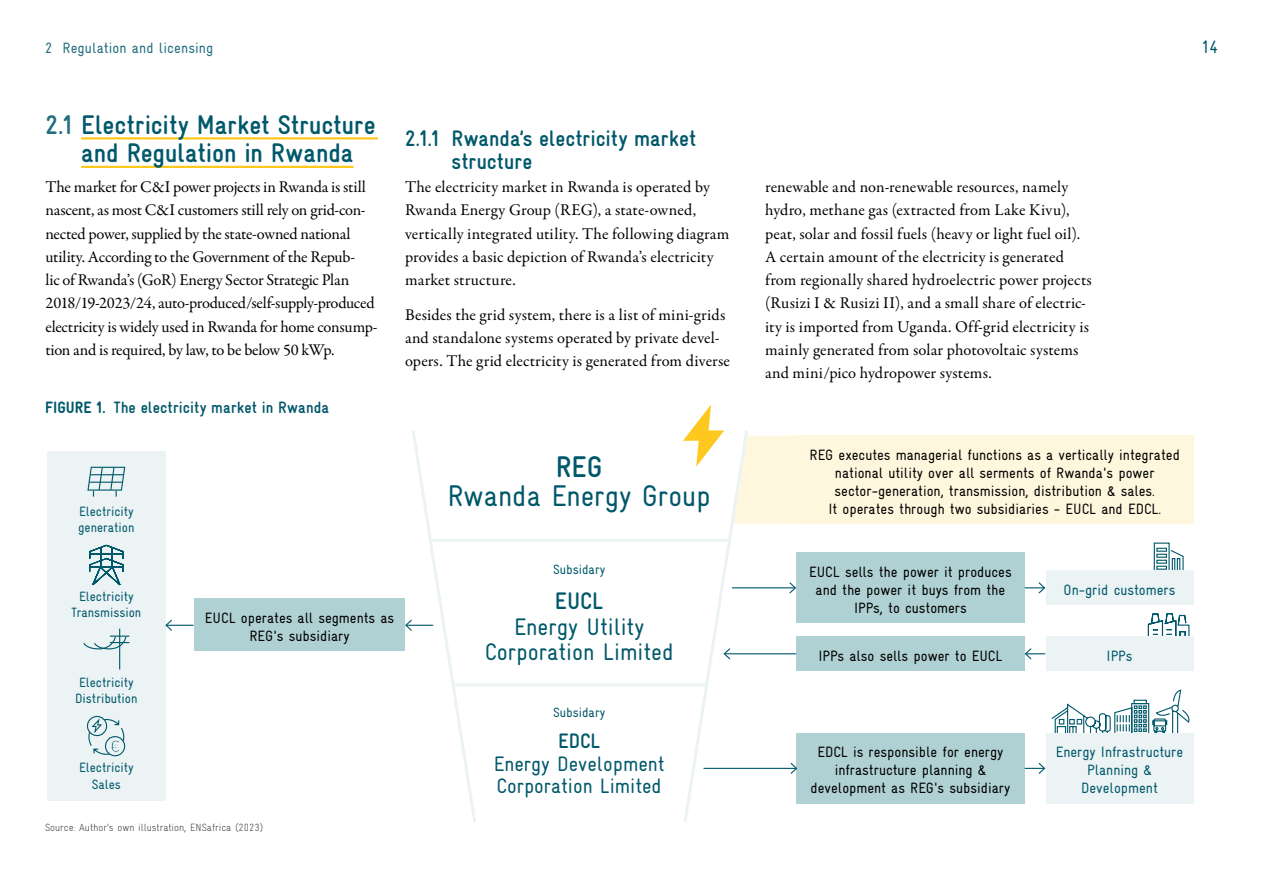
<style>
.page{position:relative;width:1263px;height:893px;background:#fff}
.page>*{position:absolute;margin:0;border:0;box-sizing:border-box;transform-origin:0 0}
.t1{font:30px/28.5px "Gravur Condensed Pro";color:#00586b;text-align:center}
.H3_1_1{font:700 27px/28.5px "Gravur Condensed Pro";color:#00586b;text-align:center}
.t2{font:24px/25.5px "Gravur Condensed Pro";color:#00586b;text-align:center}
.H4_1_1_1{font:700 22.5px/23.2px "Gravur Condensed Pro";letter-spacing:.005em;color:#00586b}
.t3{font:21px/22.5px "Gravur Condensed Pro";color:#00586b;text-align:center}
.t4{font:18px "Gravur Condensed Pro";color:#00586b}
.Fließtext{font:16.5px/23.2px "Garamond Premr Pro";color:#000}
.Fließtext-2{font:16.5px/23.2px "Garamond Premr Pro";letter-spacing:-.02em;color:#000}
.Figure{font:700 16.5px "Gravur Condensed Pro";letter-spacing:.01em;color:#00586b}
.t5{font:15px/18px "Gravur Condensed Pro";color:#000;text-align:center}
.t6{font:15px/18px "Gravur Condensed Pro";color:#00586b;text-align:center}
.t7{font:15px "Gravur Condensed Pro";letter-spacing:.01em;color:#216e7e}
.t8{font:13.5px/16.2px "Gravur Condensed Pro";color:#00586b;text-align:center}
.Source{font:300 10.5px "Gravur Condensed Pro";color:#333}
.s1{color:#216e7e}
.s2{font-weight:900}
.s3{font-weight:700}
</style>
<div class="page">
<hr style="left:81px;top:137px;width:297px;height:3px;background:#ffc81e">
<hr style="left:81px;top:166px;width:273px;height:2px;background:#ffc81e">
<svg style="left:1051px;top:690px;width:139px;height:43px"></svg>
<svg style="left:1149px;top:542px;width:39px;height:29px"></svg>
<svg style="left:1147px;top:613px;width:43px;height:24px"></svg>
<div style="left:796px;top:436px;width:397px;height:88px;background:#fff7dd"></div>
<div style="left:194px;top:598px;width:211px;height:53px;background:#b0d1d4"></div>
<div style="left:796px;top:553px;width:229px;height:70px;background:#b0d1d4"></div>
<div style="left:796px;top:637px;width:229px;height:34px;background:#b0d1d4"></div>
<div style="left:796px;top:733px;width:229px;height:71px;background:#b0d1d4"></div>
<div style="left:47px;top:452px;width:119px;height:349px;background:#ebf3f4"></div>
<svg style="left:165px;top:619px;width:29px;height:12px"></svg>
<hr style="left:455px;top:683px;width:252px;height:3px;background:#ebf3f4">
<hr style="left:429px;top:539px;width:300px;height:3px;background:#ebf3f4">
<div style="left:1045px;top:637px;width:148px;height:34px;background:#ebf3f4"></div>
<div style="left:1045px;top:733px;width:148px;height:71px;background:#ebf3f4"></div>
<div style="left:1045px;top:571px;width:148px;height:34px;background:#ebf3f4"></div>
<svg style="left:683px;top:404px;width:156px;height:418px"></svg>
<svg style="left:405px;top:431px;width:71px;height:391px"></svg>
<svg style="left:1025px;top:581px;width:21px;height:14px"></svg>
<svg style="left:1024px;top:648px;width:21px;height:12px"></svg>
<svg style="left:1025px;top:762px;width:21px;height:13px"></svg>
<svg style="left:87px;top:466px;width:39px;height:31px"></svg>
<hr style="left:119px;top:629px;width:1px;height:40px;background:#00586b">
<svg style="left:83px;top:636px;width:46px;height:14px"></svg>
<svg style="left:89px;top:544px;width:35px;height:42px"></svg>
<div style="left:106px;top:737px;width:19px;height:19px;background:#4d8b98;border-radius:50%"></div>
<div style="left:105px;top:736px;width:20px;height:20px;border:1px solid #00586b;border-radius:50%"></div>
<div style="left:87px;top:716px;width:20px;height:20px;border:1px solid #00586b;border-radius:50%"></div>
<svg style="left:88px;top:716px;width:37px;height:39px"></svg>
<p class="t7" style="left:45px;top:39px;width:170px">2 Regulation and licensing</p>
<h3 class="H3_1_1" style="left:46px;top:111px;width:332px"><span class="s1">2.1</span> Electricity Market Structure and Regulation in Rwanda</h3>
<p class="Fließtext-2" style="left:46px;top:176px;width:334px">The market for C&amp;I power projects in Rwanda is still nascent, as most C&amp;I customers still rely on grid-con&shy;nected power, supplied by the state-owned national utility. According to the Government of the Repub-<br>lic of Rwanda’s (GoR) Energy Sector Strategic Plan 2018/19-2023/24, auto-produced/self-supply-produced electricity is widely used in Rwanda for home consump&shy;tion and is required, by law, to be below 50 kWp.</p>
<p class="Figure" style="left:45px;top:398px;width:286px"><span class="s2">FIGURE 1.</span> The electricity market in Rwanda</p>
<h4 class="H4_1_1_1" style="left:451px;top:126px;width:246px;text-indent:-46px">2.1.1 Rwanda’s electricity market structure</h4>
<p class="Fließtext" style="left:405px;top:176px;width:326px">The electricity market in Rwanda is operated by Rwanda Energy Group (REG), a state-owned, vertically integrated utility. The following diagram provides a basic depiction of Rwanda’s electricity market structure.</p>
<p class="Fließtext" style="left:405px;top:303px;width:326px">Besides the grid system, there is a list of mini-grids and standalone systems operated by private devel&shy;opers. The grid electricity is generated from diverse</p>
<p class="t8" style="left:78px;top:503px;width:58px;text-align:left">Electricity generation</p>
<p class="t8" style="left:71px;top:589px;width:71px">Electricity<br>Transmission</p>
<p class="t8" style="left:75px;top:674px;width:64px;text-align:left">Electricity<br>Distribution</p>
<p class="t8" style="left:79px;top:760px;width:56px">Electricity<br>Sales</p>
<p class="t5" style="left:205px;top:608px;width:191px">EUCL operates all segments as<br>REG's subsidiary</p>
<p class="Source" style="left:45px;top:822px;width:220px">Source: Author’s own illustration, ENSafrica (2023)</p>
<p class="t1" style="left:448px;top:453px;width:265px"><span class="s3">REG<br></span>Rwanda Energy Group</p>
<p class="t8" style="left:553px;top:561px;width:54px">Subsidary</p>
<p class="t2" style="left:485px;top:588px;width:190px"><span class="s3">EUCL<br></span>Energy Utility<br>Corporation Limited</p>
<p class="t8" style="left:553px;top:704px;width:54px">Subsidary</p>
<p class="t3" style="left:494px;top:730px;width:172px"><span class="s3">EDCL<br></span>Energy Development<br>Corporation Limited</p>
<p class="t4" style="left:1201px;top:36px;width:18px">14</p>
<p class="Fließtext" style="left:765px;top:176px;width:328px">renewable and non-renewable resources, namely hydro, methane gas (extracted from Lake Kivu), peat, solar and fossil fuels (heavy or light fuel oil).<br>A certain amount of the electricity is generated from regionally shared hydroelectric power projects (Rusizi I &amp; Rusizi II), and a small share of electric&shy;ity is imported from Uganda. Off-grid electricity is mainly generated from solar photovoltaic systems and mini/pico hydropower systems.</p>
<p class="t5" style="left:810px;top:446px;width:372px">REG executes managerial functions as a vertically integrated national utility over all serments of Rwanda's power sector-generation, transmission, distribution &amp; sales.<br>It operates through two subsidiaries - EUCL and EDCL.</p>
<p class="t5" style="left:809px;top:563px;width:204px">EUCL sells the power it produces and the power it buys from the<br>IPPs, to customers</p>
<p class="t5" style="left:818px;top:646px;width:186px">IPPs also sells power to EUCL</p>
<p class="t5" style="left:810px;top:743px;width:201px">EDCL is responsible for energy infrastructure planning &amp; development as REG's subsidiary</p>
<p class="t6" style="left:1063px;top:581px;width:113px">On-grid customers</p>
<p class="t6" style="left:1106px;top:646px;width:27px">IPPs</p>
<p class="t6" style="left:1056px;top:743px;width:129px">Energy Infrastructure<br>Planning &amp;<br>Development</p>
</div>
